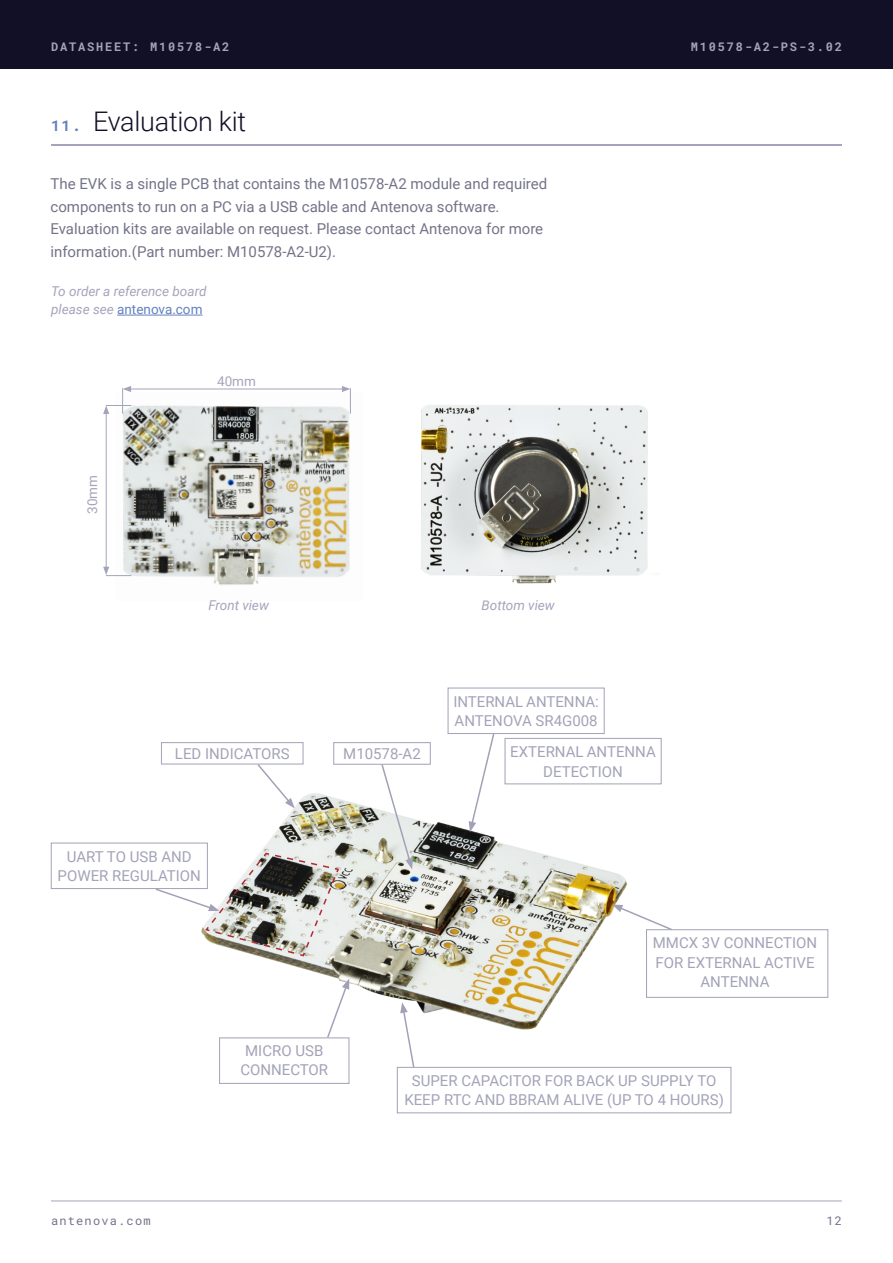
<style>
.page{position:relative;width:893px;height:1263px;background:#fff}
.page>*{position:absolute;margin:0;border:0;box-sizing:border-box;transform-origin:0 0}
.t1{font:300 27px "Roboto";letter-spacing:-.01em;color:#111026}
.t2{font:15px/19.5px "Roboto";color:#a3a3b9;text-align:center}
.t3{font:15px/22.5px "Roboto";color:#737389}
.t4{font:italic 13.5px/18px "Roboto";color:#a5a4bc}
.t5{font:13.5px "Roboto";color:#a5a4bc}
.t6{font:700 12px "Roboto Mono";letter-spacing:.15em;color:#a5a4bc}
.t7{font:12px "Roboto Mono";letter-spacing:.1em;color:#747288}
.s1{font-family:"Roboto Mono";font-weight:700;font-size:15px;color:#6281c0}
.s2{font-style:normal;color:#6281c0}
</style>
<div class="page">
<div style="left:0;top:0;width:893px;height:68px;background:#111026"></div>
<hr style="left:51px;top:1201px;width:791px;height:1px;background:#a5a4bc">
<hr style="left:51px;top:145px;width:791px;height:1px;background:#a5a4bc">
<hr style="left:117px;top:315px;width:86px;height:1px;background:#6281c0">
<img style="left:421px;top:405px;width:227px;height:179px">
<img style="left:115px;top:405px;width:235px;height:180px">
<hr style="left:129px;top:389px;width:215px;height:1px;background:#a3a4ba">
<hr style="left:106px;top:411px;width:1px;height:158px;background:#a3a4ba">
<svg style="left:342px;top:386px;width:9px;height:28px"></svg>
<svg style="left:103px;top:567px;width:28px;height:9px"></svg>
<svg style="left:103px;top:386px;width:28px;height:28px"></svg>
<img style="left:193px;top:780px;width:451px;height:250px">
<div style="left:219px;top:1038px;width:130px;height:45px;border:1px solid #a2a1b7"></div>
<svg style="left:326px;top:978px;width:23px;height:61px"></svg>
<svg style="left:400px;top:1002px;width:15px;height:65px"></svg>
<svg style="left:612px;top:904px;width:60px;height:27px"></svg>
<div style="left:334px;top:742px;width:96px;height:22px;border:1px solid #a2a1b7"></div>
<div style="left:448px;top:688px;width:156px;height:46px;border:1px solid #a2a1b7"></div>
<div style="left:505px;top:738px;width:156px;height:46px;border:1px solid #a2a1b7"></div>
<div style="left:51px;top:843px;width:157px;height:46px;border:1px solid #a2a1b7"></div>
<svg style="left:380px;top:763px;width:33px;height:106px"></svg>
<svg style="left:256px;top:764px;width:39px;height:44px"></svg>
<svg style="left:469px;top:732px;width:26px;height:100px"></svg>
<div style="left:397px;top:1067px;width:334px;height:46px;border:1px solid #a2a1b7"></div>
<div style="left:646px;top:929px;width:182px;height:68px;border:1px solid #a2a1b7"></div>
<div style="left:161px;top:742px;width:142px;height:22px;border:1px solid #a2a1b7"></div>
<svg style="left:154px;top:852px;width:186px;height:105px"></svg>
<p class="t6" style="left:51px;top:38px;width:180px">DATASHEET: M10578-A2</p>
<p class="t6" style="left:691px;top:38px;width:153px">M10578-A2-PS-3.02</p>
<h1 class="t1" style="left:51px;top:103px;width:197px"><span class="s1">11.</span> Evaluation kit</h1>
<p class="t3" style="left:50px;top:172px;width:498px">The EVK is a single PCB that contains the M10578-A2 module and required components to run on a PC via a USB cable and Antenova software.<br>Evaluation kits are available on request. Please contact Antenova for more information.(Part number: M10578-A2-U2).</p>
<p class="t4" style="left:51px;top:282px;width:157px">To order a reference board please see <span class="s2">antenova.com</span></p>
<p class="t5" style="left:217px;top:372px;width:40px">40mm</p>
<p class="t5" style="left:83px;top:514px;width:40px;rotate:-90deg">30mm</p>
<p class="t4" style="left:208px;top:596px;width:62px">Front view</p>
<p class="t4" style="left:482px;top:596px;width:75px">Bottom view</p>
<p class="t2" style="left:175px;top:743px;width:116px">LED INDICATORS</p>
<p class="t2" style="left:343px;top:743px;width:79px">M10578-A2</p>
<p class="t2" style="left:453px;top:691px;width:147px;text-align:left">INTERNAL ANTENNA:<br>ANTENOVA SR4G008</p>
<p class="t2" style="left:510px;top:741px;width:147px">EXTERNAL ANTENNA<br>DETECTION</p>
<p class="t2" style="left:58px;top:846px;width:145px">UART TO USB AND<br>POWER REGULATION</p>
<p class="t2" style="left:240px;top:1040px;width:89px">MICRO USB<br>CONNECTOR</p>
<p class="t2" style="left:653px;top:933px;width:166px">MMCX 3V CONNECTION<br>FOR EXTERNAL ACTIVE<br>ANTENNA</p>
<p class="t2" style="left:404px;top:1070px;width:321px">SUPER CAPACITOR FOR BACK UP SUPPLY TO<br>KEEP RTC AND BBRAM ALIVE (UP TO 4 HOURS)</p>
<p class="t7" style="left:51px;top:1212px;width:101px">antenova.com</p>
<p class="t7" style="left:826px;top:1212px;width:17px">12</p>
</div>
